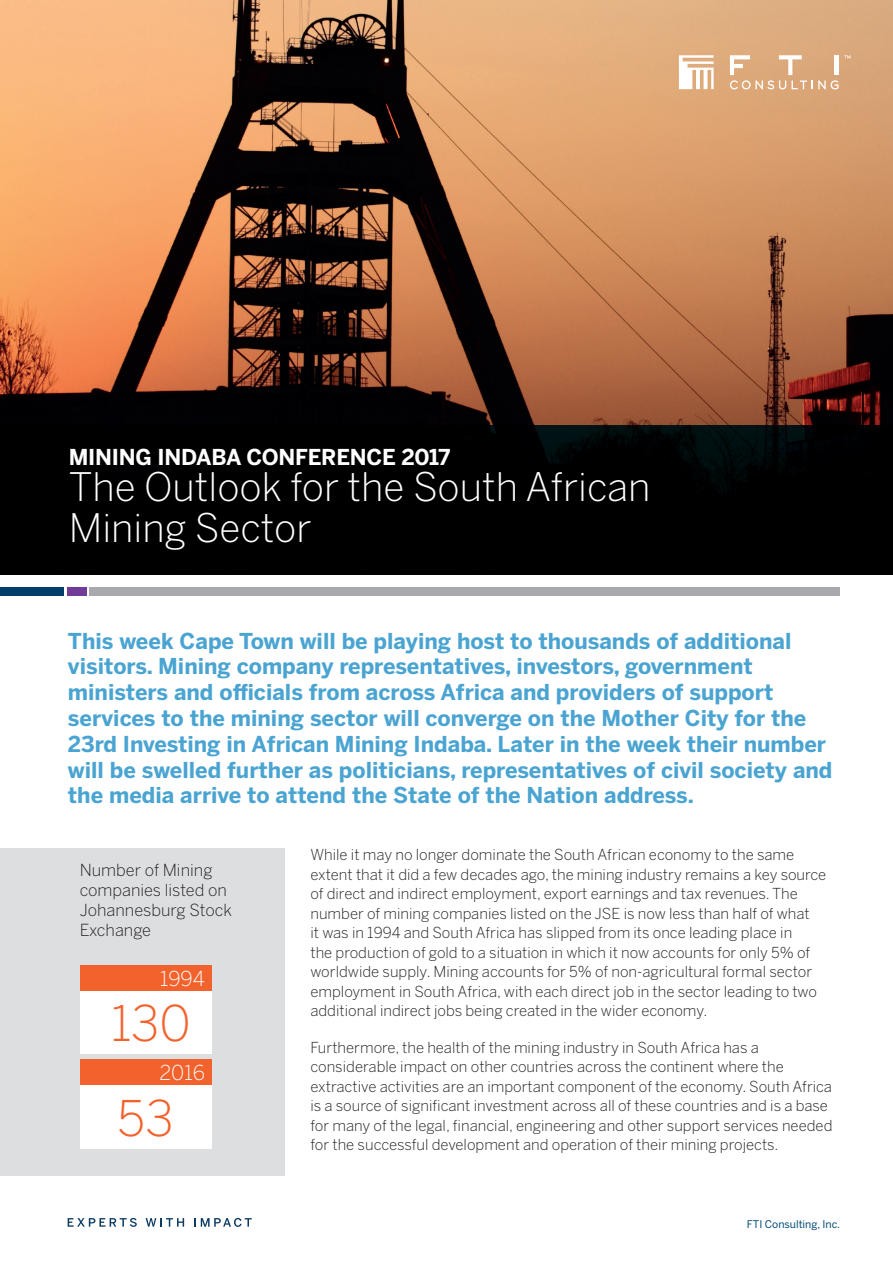
<style>
.page{position:relative;width:893px;height:1263px;background:#fff}
.page>*{position:absolute;margin:0;border:0;box-sizing:border-box;transform-origin:0 0}
.t1{font:300 48.75px/94.3px "Benton Sans";color:#f2622c}
.t2{font:300 39px/40.5px "Benton Sans";color:#fff}
.t3{font:700 21.75px/25.8px "Benton Sans";color:#4aa4d2}
.t4{font:700 21.75px "Benton Sans";letter-spacing:-.01em;color:#fff}
.t5{font:300 20.4px "Benton Sans";color:#fff}
.t6{font:300 16.5px/19.8px "Benton Sans";color:#231f20}
.t7{font:300 15px/19.5px "Benton Sans";color:#231f20}
.t8{font:10.5px "Benton Sans";color:#014b74}
</style>
<div class="page">
<img style="left:0;top:0;width:893px;height:425px">
<div style="left:67px;top:587px;width:19px;height:8px;background:#713c98"></div>
<div style="left:90px;top:587px;width:750px;height:8px;background:#a8a9ad"></div>
<div style="left:0;top:587px;width:64px;height:8px;background:#003e69"></div>
<svg style="left:68px;top:1218px;width:69px;height:9px"></svg>
<svg style="left:146px;top:1218px;width:38px;height:9px"></svg>
<svg style="left:194px;top:1218px;width:58px;height:9px"></svg>
<div style="left:0;top:425px;width:893px;height:149px;background:#000"></div>
<svg style="left:679px;top:55px;width:35px;height:34px"></svg>
<svg style="left:730px;top:55px;width:120px;height:34px;background:#e1b690"></svg>
<div style="left:0;top:848px;width:284px;height:328px;background:#dcdedf"></div>
<div style="left:80px;top:990px;width:131px;height:63px;background:#fff"></div>
<div style="left:80px;top:1085px;width:131px;height:63px;background:#fff"></div>
<div style="left:80px;top:965px;width:131px;height:25px;background:#f2622c"></div>
<div style="left:80px;top:1060px;width:131px;height:25px;background:#f2622c"></div>
<h3 class="t4" style="left:69px;top:444px;width:383px">MINING INDABA CONFERENCE 2017</h3>
<h2 class="t2" style="left:69px;top:466px;width:583px">The Outlook for the South African<br>Mining Sector</h2>
<p class="t3" style="left:68px;top:627px;width:766px">This week Cape Town will be playing host to thousands of additional visitors. Mining company representatives, investors, government ministers and officials from across Africa and providers of support services to the mining sector will converge on the Mother City for the 23rd Investing in African Mining Indaba. Later in the week their number will be swelled further as politicians, representatives of civil society and the media arrive to attend the State of the Nation address.</p>
<p class="t6" style="left:80px;top:860px;width:154px">Number of Mining companies listed on<br>Johannesburg Stock<br>Exchange</p>
<h3 class="t5" style="left:160px;top:966px;width:47px">1994</h3>
<h1 class="t1" style="left:111px;top:976px;width:81px">130<br>53</h1>
<h3 class="t5" style="left:159px;top:1061px;width:47px">2016</h3>
<p class="t7" style="left:310px;top:845px;width:517px">While it may no longer dominate the South African economy to the same extent that it did a few decades ago, the mining industry remains a key source of direct and indirect employment, export earnings and tax revenues. The number of mining companies listed on the JSE is now less than half of what<br>it was in 1994 and South Africa has slipped from its once leading place in<br>the production of gold to a situation in which it now accounts for only 5% of worldwide supply. Mining accounts for 5% of non-agricultural formal sector employment in South Africa, with each direct job in the sector leading to two additional indirect jobs being created in the wider economy.</p>
<p class="t7" style="left:310px;top:1037px;width:524px">Furthermore, the health of the mining industry in South Africa has a considerable impact on other countries across the continent where the extractive activities are an important component of the economy. South Africa is a source of significant investment across all of these countries and is a base for many of the legal, financial, engineering and other support services needed for the successful development and operation of their mining projects.</p>
<p class="t8" style="left:747px;top:1217px;width:95px">FTI Consulting, Inc.</p>
</div>
